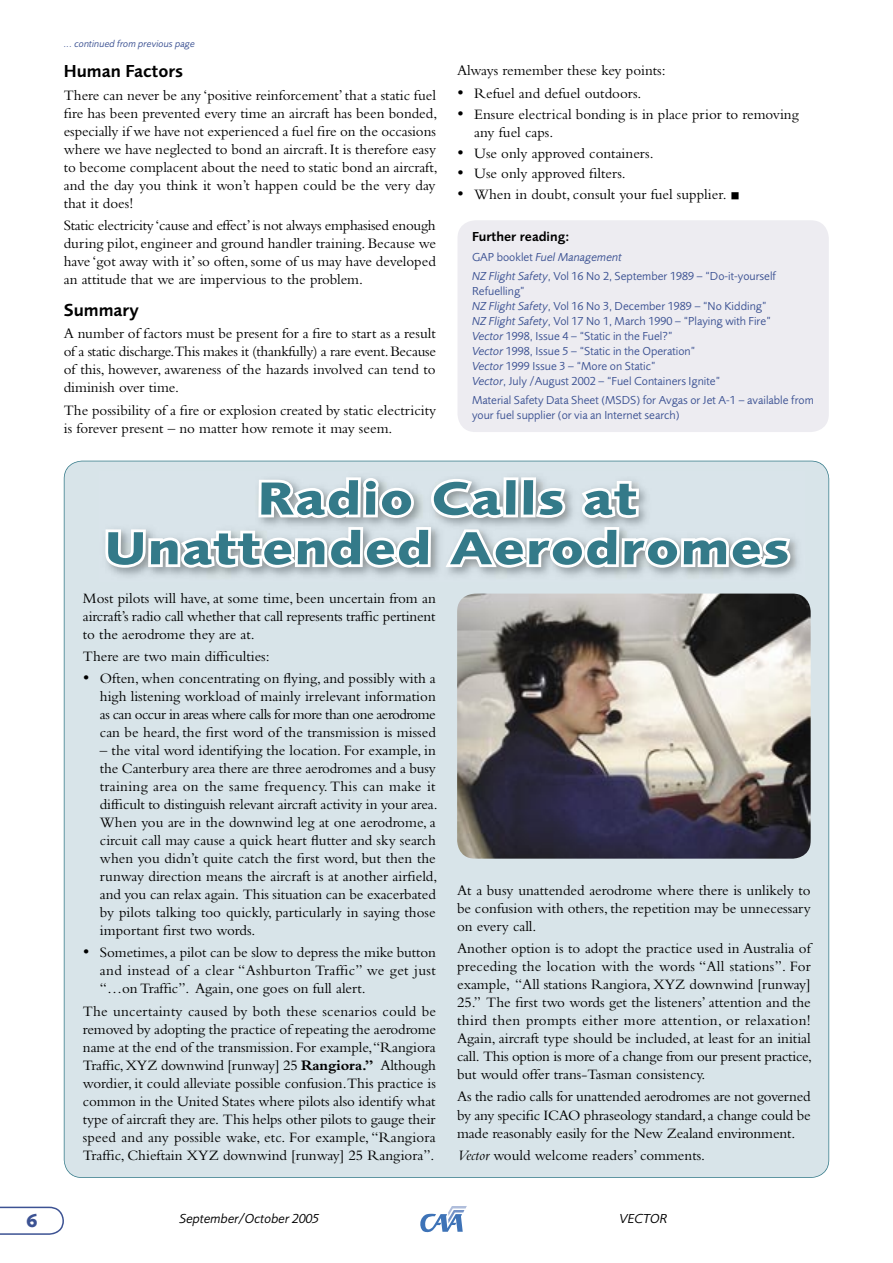
<style>
.page{position:relative;width:893px;height:1263px;background:#fff}
.page>*{position:absolute;margin:0;border:0;box-sizing:border-box;transform-origin:0 0}
.t1{font:700 48px/49.7px "Foundry Sans";letter-spacing:.02em;color:#347a89;text-align:center;scale:1.18 1}
.t2{font:700 19.5px "Foundry Sans";color:#3c5293}
.t3{font:600 18px "Foundry Sans";color:#000}
.t4{font:15px/18px "Bembo";color:#000;text-align:justify}
.t5{font:italic 13.5px "Foundry Sans";color:#000}
.t6{font:600 13.5px "Foundry Sans";color:#000}
.t7{font:12px/15px "Foundry Sans";color:#3c5293}
.t8{font:italic 10.05px "Foundry Sans";color:#3c5293}
.s1{font-style:italic}
.s2{font-weight:700}
</style>
<div class="page">
<div style="left:64px;top:461px;width:765px;height:717px;background:#d8e4e9"></div>
<div style="left:457px;top:220px;width:372px;height:212px;background:#edecf1;border-radius:18px"></div>
<svg style="left:0;top:1206px;width:64px;height:29px"></svg>
<svg style="left:420px;top:1206px;width:47px;height:26px"></svg>
<img style="left:457px;top:594px;width:354px;height:265px">
<div style="left:100px;top:471px;width:704px;height:111px;background:#d9e4ea"></div>
<svg style="left:102px;top:474px;width:692px;height:215px"></svg>
<div style="left:731px;top:192px;width:8px;height:7px;background:#000"></div>
<p class="t8" style="left:64px;top:38px;width:133px">... continued from previous page</p>
<p class="t3" style="left:64px;top:61px;width:121px">Human Factors</p>
<p class="t4" style="left:64px;top:86px;width:375px;text-align:left">There can never be any ‘positive reinforcement’ that a static fuel fire has been prevented every time an aircraft has been bonded, especially if we have not experienced a fuel fire on the occasions where we have neglected to bond an aircraft. It is therefore easy to become complacent about the need to static bond an aircraft, and the day you think it won’t happen could be the very day that it does!</p>
<p class="t4" style="left:64px;top:216px;width:374px">Static electricity ‘cause and effect’ is not always emphasised enough during pilot, engineer and ground handler training. Because we have ‘got away with it’ so often, some of us may have developed an attitude that we are impervious to the problem.</p>
<p class="t3" style="left:64px;top:300px;width:76px">Summary</p>
<p class="t4" style="left:64px;top:324px;width:374px">A number of factors must be present for a fire to start as a result of a static discharge.This makes it (thankfully) a rare event. Because of this, however, awareness of the hazards involved can tend to diminish over time.</p>
<p class="t4" style="left:64px;top:401px;width:374px">The possibility of a fire or explosion created by static electricity is forever present – no matter how remote it may seem.</p>
<p class="t4" style="left:457px;top:61px;width:210px">Always remember these key points:</p>
<p class="t4" style="left:457px;top:84px;width:186px">• Refuel and defuel outdoors.</p>
<p class="t4" style="left:474px;top:105px;width:326px;text-indent:-17px">• Ensure electrical bonding is in place prior to removing any fuel caps.</p>
<p class="t4" style="left:457px;top:144px;width:198px">• Use only approved containers.</p>
<p class="t4" style="left:457px;top:164px;width:170px">• Use only approved filters.</p>
<p class="t4" style="left:457px;top:185px;width:271px">• When in doubt, consult your fuel supplier.</p>
<p class="t6" style="left:472px;top:229px;width:99px">Further reading:</p>
<p class="t7" style="left:472px;top:247px;width:306px;line-height:19.2px">GAP booklet <span class="s1">Fuel Management<br>NZ Flight Safety</span>, Vol 16 No 2, September 1989 – “Do-it-yourself</p>
<p class="t7" style="left:472px;top:283px;width:300px">Refuelling”<br><span class="s1">NZ Flight Safety</span>, Vol 16 No 3, December 1989 – “No Kidding” <span class="s1">NZ Flight Safety</span>, Vol 17 No 1, March 1990 – “Playing with Fire” <span class="s1">Vector</span> 1998, Issue 4 – “Static in the Fuel?”<br><span class="s1">Vector</span> 1998, Issue 5 – “Static in the Operation”<br><span class="s1">Vector</span> 1999 Issue 3 – “More on Static”<br><span class="s1">Vector</span>, July /August 2002 – “Fuel Containers Ignite”</p>
<p class="t7" style="left:472px;top:393px;width:343px">Material Safety Data Sheet (MSDS) for Avgas or Jet A-1 – available from your fuel supplier (or via an Internet search)</p>
<h1 class="t1" style="left:104px;top:473px;width:582px">Radio Calls at<br>Unattended Aerodromes</h1>
<p class="t4" style="left:83px;top:589px;width:354px">Most pilots will have, at some time, been uncertain from an aircraft’s radio call whether that call represents traffic pertinent to the aerodrome they are at.</p>
<p class="t4" style="left:83px;top:647px;width:188px">There are two main difficulties:</p>
<p class="t4" style="left:100px;top:669px;width:337px;text-indent:-17px">• Often, when concentrating on flying, and possibly with a high listening workload of mainly irrelevant information as can occur in areas where calls for more than one aerodrome can be heard, the first word of the transmission is missed</p>
<p class="t4" style="left:100px;top:741px;width:339px;text-align:left">– the vital word identifying the location. For example, in the Canterbury area there are three aerodromes and a busy training area on the same frequency. This can make it difficult to distinguish relevant aircraft activity in your area.<br>When you are in the downwind leg at one aerodrome, a circuit call may cause a quick heart flutter and sky search when you didn’t quite catch the first word, but then the runway direction means the aircraft is at another airfield, and you can relax again. This situation can be exacerbated by pilots talking too quickly, particularly in saying those important first two words.</p>
<p class="t4" style="left:100px;top:943px;width:338px;text-indent:-17px">• Sometimes, a pilot can be slow to depress the mike button and instead of a clear “Ashburton Traffic” we get just “…on Traffic”. Again, one goes on full alert.</p>
<p class="t4" style="left:83px;top:1002px;width:355px">The uncertainty caused by both these scenarios could be removed by adopting the practice of repeating the aerodrome name at the end of the transmission. For example,“Rangiora Traffic, XYZ downwind [runway] 25 <span class="s2">Rangiora.”</span> Although wordier, it could alleviate possible confusion.This practice is common in the United States where pilots also identify what type of aircraft they are. This helps other pilots to gauge their speed and any possible wake, etc. For example, “Rangiora Traffic, Chieftain XYZ downwind [runway] 25 Rangiora”.</p>
<p class="t4" style="left:457px;top:881px;width:355px">At a busy unattended aerodrome where there is unlikely to be confusion with others, the repetition may be unnecessary on every call.</p>
<p class="t4" style="left:457px;top:939px;width:356px">Another option is to adopt the practice used in Australia of preceding the location with the words “All stations”. For example, “All stations Rangiora, XYZ downwind [runway] 25.” The first two words get the listeners’ attention and the third then prompts either more attention, or relaxation!<br>Again, aircraft type should be included, at least for an initial call. This option is more of a change from our present practice, but would offer trans-Tasman consistency.</p>
<p class="t4" style="left:457px;top:1087px;width:355px">As the radio calls for unattended aerodromes are not governed by any specific ICAO phraseology standard, a change could be made reasonably easily for the New Zealand environment.</p>
<p class="t4" style="left:457px;top:1146px;width:250px"><span class="s1">Vector</span> would welcome readers’ comments.</p>
<h2 class="t2" style="left:26px;top:1209px;width:14px">6</h2>
<p class="t5" style="left:179px;top:1211px;width:141px">September/October 2005</p>
<p class="t5" style="left:619px;top:1211px;width:50px">VECTOR</p>
</div>
